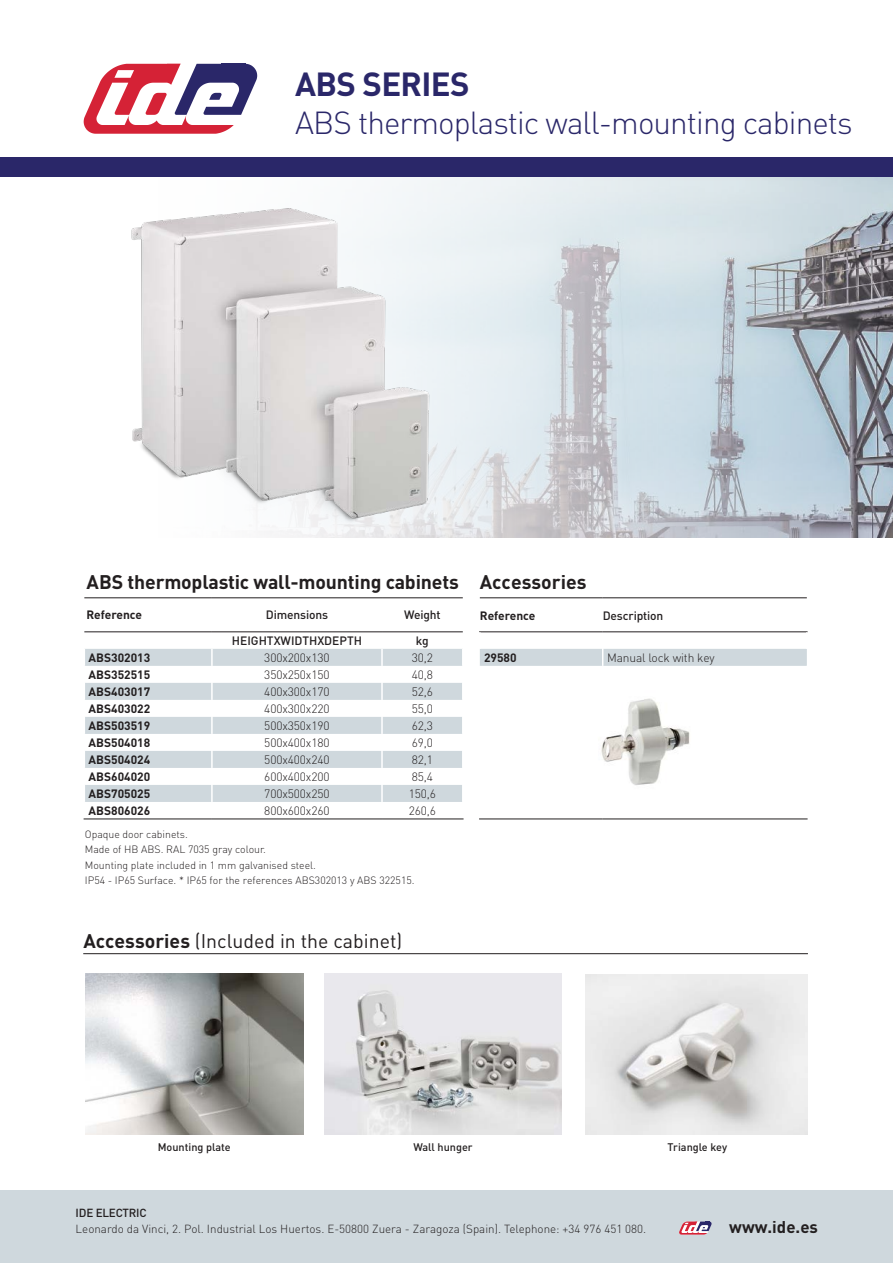
<style>
.page{position:relative;width:893px;height:1263px;background:#fff}
.page>*{position:absolute;margin:0;border:0;box-sizing:border-box;transform-origin:0 0}
.t1{font:700 33px "DIN Pro";letter-spacing:-.02em;color:#2a2769}
.t2{font:300 31.5px "DIN Pro";letter-spacing:-.03em;color:#2a2769}
.t3{font:700 19.5px "DIN Pro";letter-spacing:-.01em;color:#231f20}
.t4{font:19.5px "DIN Pro";color:#231f20}
.t5{font:700 16.8px "DIN Pro";color:#231f20}
.t6{font:300 12px "DIN Pro";letter-spacing:-.01em;color:#231f20}
.t7{font:700 12px "DIN Pro";color:#231f20}
.t8{font:500 12px "DIN Pro";letter-spacing:-.01em;color:#231f20}
.t9{font:300 11.7px "DIN Pro";color:#231f20}
.t10{font:500 11.7px "DIN Pro";letter-spacing:-.02em;color:#231f20}
.t11{font:500 10.8px "DIN Pro";color:#231f20}
.t12{font:300 10.5px/15.5px "DIN Pro";color:#231f20}
.s1{font-weight:700}
</style>
<div class="page">
<img style="left:147px;top:176px;width:746px;height:362px">
<div style="left:0;top:157px;width:893px;height:19px;background:#2a2769"></div>
<svg style="left:84px;top:64px;width:173px;height:70px"></svg>
<img style="left:131px;top:180px;width:416px;height:350px">
<hr style="left:84px;top:631px;width:128px;height:1px;background:#231f20">
<hr style="left:212px;top:631px;width:170px;height:1px;background:#231f20">
<hr style="left:382px;top:631px;width:81px;height:1px;background:#231f20">
<hr style="left:84px;top:597px;width:128px;height:1px;background:#231f20">
<hr style="left:212px;top:597px;width:170px;height:1px;background:#231f20">
<hr style="left:382px;top:597px;width:81px;height:1px;background:#231f20">
<svg style="left:84px;top:632px;width:379px;height:170px"></svg>
<hr style="left:84px;top:818px;width:128px;height:1px;background:#231f20">
<hr style="left:212px;top:818px;width:170px;height:1px;background:#231f20">
<hr style="left:382px;top:818px;width:82px;height:1px;background:#231f20">
<hr style="left:83px;top:953px;width:725px;height:1px;background:#231f20">
<hr style="left:603px;top:597px;width:204px;height:1px;background:#231f20">
<hr style="left:480px;top:597px;width:123px;height:1px;background:#231f20">
<hr style="left:479px;top:631px;width:124px;height:1px;background:#231f20">
<hr style="left:603px;top:631px;width:205px;height:1px;background:#231f20">
<hr style="left:479px;top:818px;width:124px;height:1px;background:#231f20">
<hr style="left:603px;top:818px;width:205px;height:1px;background:#231f20">
<svg style="left:479px;top:632px;width:329px;height:34px"></svg>
<img style="left:601px;top:698px;width:89px;height:87px">
<img style="left:85px;top:973px;width:219px;height:161px">
<img style="left:325px;top:973px;width:236px;height:161px">
<img style="left:585px;top:974px;width:223px;height:160px">
<div style="left:0;top:1190px;width:893px;height:73px;background:#cfd8dd"></div>
<svg style="left:679px;top:1221px;width:33px;height:14px"></svg>
<h1 class="t1" style="left:295px;top:62px;width:176px">ABS SERIES</h1>
<h2 class="t2" style="left:295px;top:101px;width:559px">ABS thermoplastic wall-mounting cabinets</h2>
<h3 class="t3" style="left:87px;top:569px;width:374px">ABS thermoplastic wall-mounting cabinets</h3>
<p class="t7" style="left:86px;top:607px;width:57px">Reference</p>
<p class="t8" style="left:266px;top:607px;width:64px">Dimensions</p>
<p class="t8" style="left:404px;top:607px;width:38px">Weight</p>
<p class="t8" style="left:232px;top:633px;width:132px">HEIGHTXWIDTHXDEPTH</p>
<p class="t8" style="left:416px;top:633px;width:14px">kg</p>
<p class="t7" style="left:89px;top:649px;width:63px">ABS302013</p>
<p class="t6" style="left:264px;top:649px;width:67px">300x200x130</p>
<p class="t6" style="left:412px;top:649px;width:23px">30,2</p>
<p class="t7" style="left:89px;top:666px;width:63px">ABS352515</p>
<p class="t6" style="left:264px;top:666px;width:67px">350x250x150</p>
<p class="t6" style="left:412px;top:666px;width:23px">40,8</p>
<p class="t7" style="left:89px;top:683px;width:63px">ABS403017</p>
<p class="t6" style="left:264px;top:683px;width:67px">400x300x170</p>
<p class="t6" style="left:412px;top:683px;width:23px">52,6</p>
<p class="t7" style="left:89px;top:700px;width:63px">ABS403022</p>
<p class="t6" style="left:264px;top:700px;width:67px">400x300x220</p>
<p class="t6" style="left:412px;top:700px;width:23px">55,0</p>
<p class="t7" style="left:89px;top:717px;width:63px">ABS503519</p>
<p class="t6" style="left:264px;top:717px;width:67px">500x350x190</p>
<p class="t6" style="left:412px;top:717px;width:23px">62,3</p>
<p class="t7" style="left:89px;top:734px;width:63px">ABS504018</p>
<p class="t6" style="left:264px;top:734px;width:67px">500x400x180</p>
<p class="t6" style="left:412px;top:734px;width:23px">69,0</p>
<p class="t7" style="left:89px;top:751px;width:63px">ABS504024</p>
<p class="t6" style="left:264px;top:751px;width:67px">500x400x240</p>
<p class="t6" style="left:412px;top:751px;width:23px">82,1</p>
<p class="t7" style="left:89px;top:768px;width:63px">ABS604020</p>
<p class="t6" style="left:264px;top:768px;width:67px">600x400x200</p>
<p class="t6" style="left:412px;top:768px;width:23px">85,4</p>
<p class="t7" style="left:89px;top:785px;width:63px">ABS705025</p>
<p class="t6" style="left:264px;top:785px;width:67px">700x500x250</p>
<p class="t6" style="left:409px;top:785px;width:29px">150,6</p>
<p class="t7" style="left:89px;top:802px;width:63px">ABS806026</p>
<p class="t6" style="left:264px;top:802px;width:67px">800x600x260</p>
<p class="t6" style="left:409px;top:802px;width:29px">260,6</p>
<p class="t12" style="left:85px;top:826px;width:331px">Opaque door cabinets.<br>Made of HB ABS. RAL 7035 gray colour.<br>Mounting plate included in 1 mm galvanised steel.<br>IP54 - IP65 Surface. * IP65 for the references ABS302013 y ABS 322515.</p>
<h3 class="t4" style="left:83px;top:928px;width:320px"><span class="s1">Accessories</span> (Included in the cabinet)</h3>
<h3 class="t3" style="left:480px;top:569px;width:108px">Accessories</h3>
<p class="t7" style="left:480px;top:607px;width:57px">Reference</p>
<p class="t8" style="left:603px;top:607px;width:62px">Description</p>
<p class="t7" style="left:484px;top:649px;width:34px">29580</p>
<p class="t6" style="left:607px;top:649px;width:109px">Manual lock with key</p>
<p class="t11" style="left:158px;top:1140px;width:75px">Mounting plate</p>
<p class="t11" style="left:413px;top:1140px;width:61px">Wall hunger</p>
<p class="t11" style="left:668px;top:1140px;width:61px">Triangle key</p>
<p class="t10" style="left:76px;top:1205px;width:73px">IDE ELECTRIC</p>
<p class="t9" style="left:76px;top:1221px;width:572px">Leonardo da Vinci, 2. Pol. Industrial Los Huertos. E-50800 Zuera - Zaragoza (Spain). Telephone: +34 976 451 080.</p>
<h3 class="t5" style="left:729px;top:1216px;width:90px">www.ide.es</h3>
</div>
